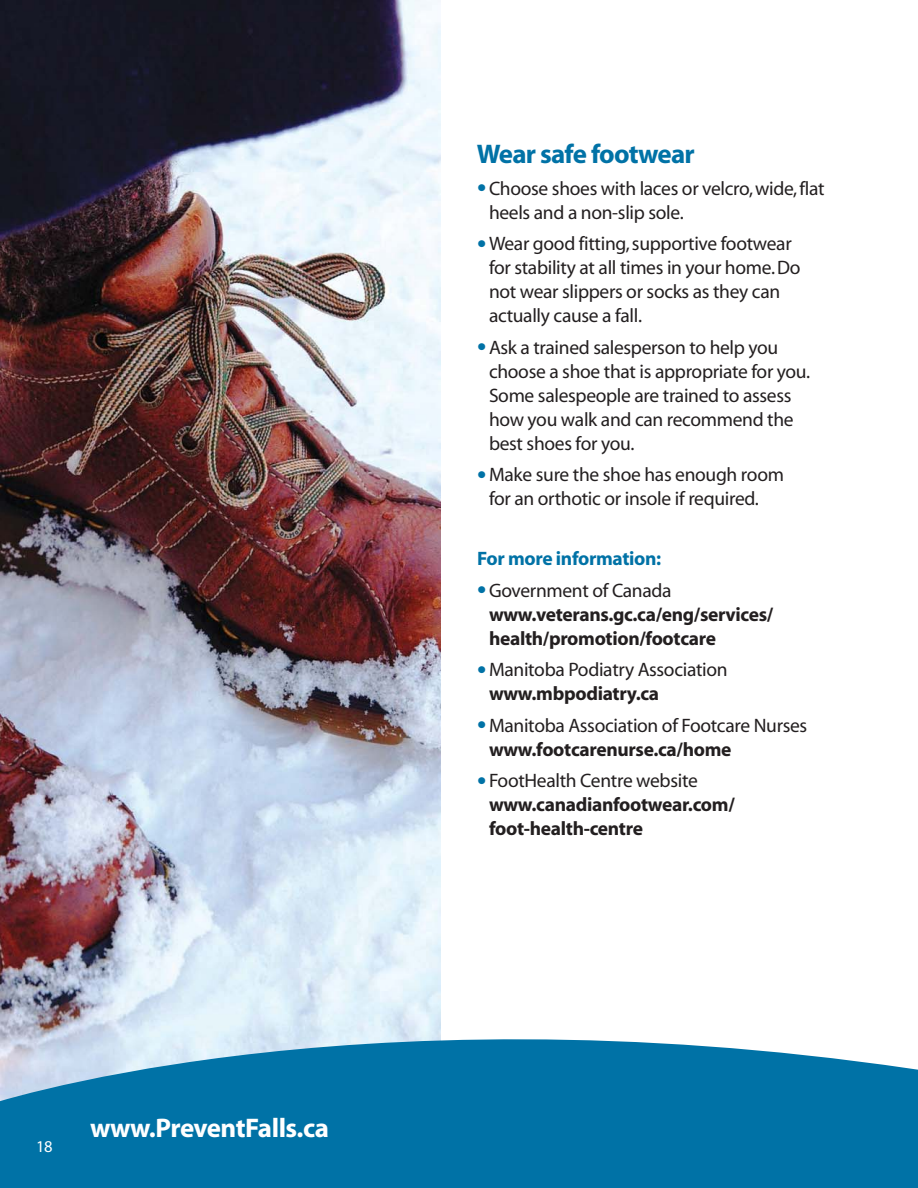
<style>
.page{position:relative;width:918px;height:1188px;background:#fff}
.page>*{position:absolute;margin:0;border:0;box-sizing:border-box;transform-origin:0 0}
.t1{font:700 27px "Myriad";letter-spacing:-.02em;color:#fff}
.t2{font:700 27px "Myriad";letter-spacing:-.03em;color:#0072a6}
.t3{font:19.5px/24px "Myriad";letter-spacing:-.015em;color:#231f20}
.t4{font:700 19.5px/24px "Myriad";letter-spacing:-.015em;color:#231f20}
.t5{font:700 19.5px "Myriad";letter-spacing:-.015em;color:#0072a6}
.t6{font:16.5px "Myriad";color:#fff}
.s1{font-size:33px;color:#0072a6}
.s2{font-weight:400;font-size:33px;color:#0072a6}
.s3{font-weight:400}
.s4{font-weight:700}
</style>
<div class="page">
<img style="left:0;top:0;width:440px;height:985px">
<svg style="left:0;top:985px;width:918px;height:203px;fill:#0072a6"></svg>
<p class="t6" style="left:36px;top:1140px;width:18px">18</p>
<h1 class="t1" style="left:90px;top:1117px;width:241px">www.PreventFalls.ca</h1>
<h1 class="t2" style="left:477px;top:144px;width:219px">Wear safe footwear</h1>
<p class="t3" style="left:489px;top:178px;width:337px;text-indent:-12px"><span class="s1">•</span>Choose shoes with laces or velcro, wide, flat heels and a non-slip sole.</p>
<p class="t3" style="left:489px;top:233px;width:313px;text-indent:-12px"><span class="s1">•</span>Wear good fitting, supportive footwear for stability at all times in your home. Do not wear slippers or socks as they can actually cause a fall.</p>
<p class="t3" style="left:489px;top:337px;width:323px;text-indent:-12px"><span class="s1">•</span>Ask a trained salesperson to help you choose a shoe that is appropriate for you.<br>Some salespeople are trained to assess how you walk and can recommend the best shoes for you.</p>
<p class="t3" style="left:489px;top:464px;width:296px;text-indent:-12px"><span class="s1">•</span> Make sure the shoe has enough room for an orthotic or insole if required.</p>
<p class="t5" style="left:477px;top:551px;width:186px">For more information:</p>
<p class="t4" style="left:489px;top:580px;width:286px;text-indent:-12px"><span class="s2">•</span><span class="s3">Government of Canada </span>www.veterans.gc.ca/eng/services/ health/promotion/footcare</p>
<p class="t3" style="left:489px;top:659px;width:240px;text-indent:-12px"><span class="s1">•</span> Manitoba Podiatry Association <span class="s4">www.mbpodiatry.ca</span></p>
<p class="t3" style="left:489px;top:715px;width:320px;text-indent:-12px"><span class="s1">•</span> Manitoba Association of Footcare Nurses <span class="s4">www.footcarenurse.ca/home</span></p>
<p class="t4" style="left:489px;top:770px;width:247px;text-indent:-12px"><span class="s2">•</span> <span class="s3">FootHealth Centre website </span>www.canadianfootwear.com/ foot-health-centre</p>
</div>
